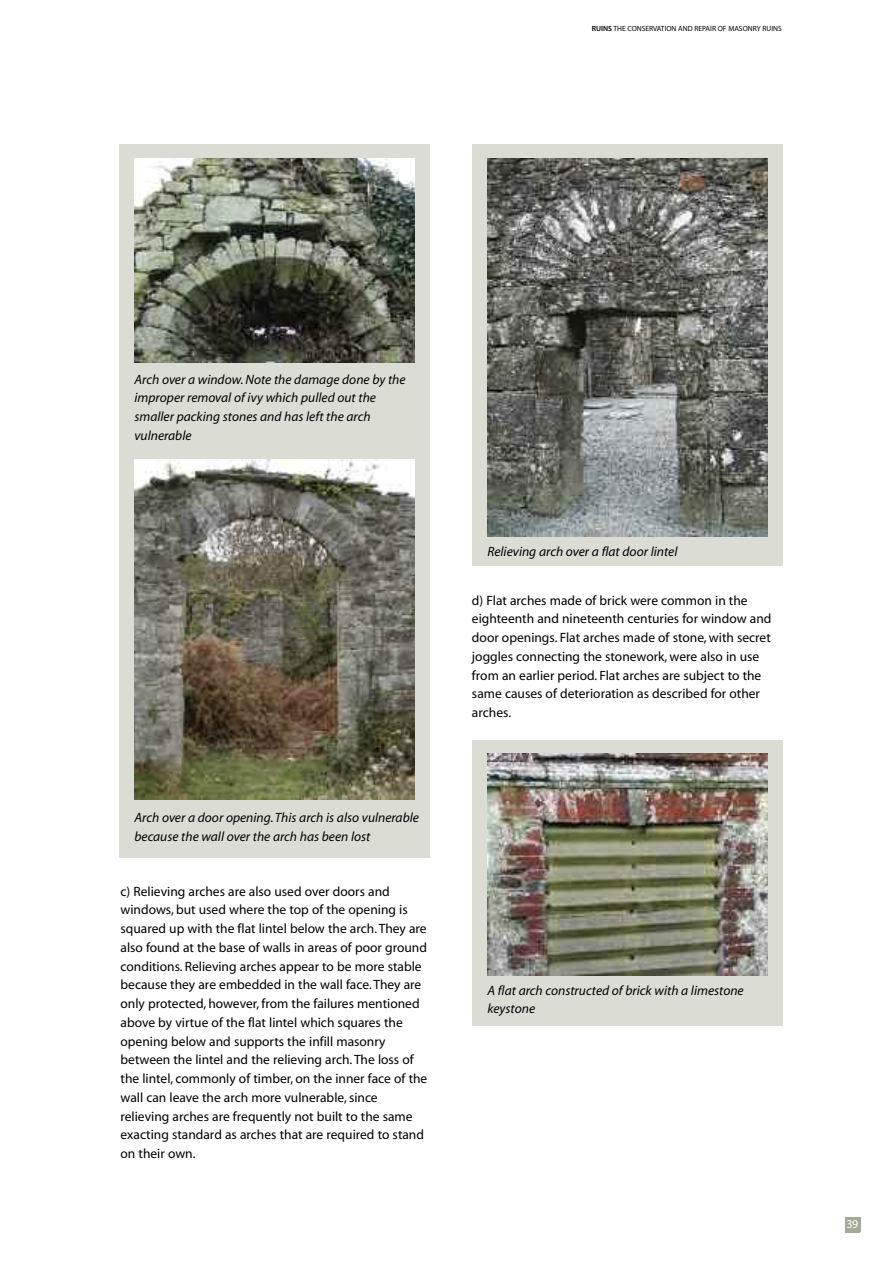
<style>
.page{position:relative;width:893px;height:1263px;background:#fff}
.page>*{position:absolute;margin:0;border:0;box-sizing:border-box;transform-origin:0 0}
.t1{font:13.5px/18.8px "Myriad MM.400.wt.600.wd";color:#000}
.t2{font:13.5px/18.8px "Myriad MM It.400.wt.600.wd";color:#000}
.t3{font:12px "Myriad MM.400.wt.600.wd";color:#fff}
.t4{font:7.5px "Myriad MM.400.wt.600.wd";color:#000}
.s1{font-family:"Myriad MM.565.wt.600.wd"}
</style>
<div class="page">
<div style="left:119px;top:145px;width:310px;height:713px;background:#dbddd5"></div>
<div style="left:845px;top:1217px;width:15px;height:15px;background:#a5aa97"></div>
<img style="left:134px;top:459px;width:281px;height:340px">
<div style="left:472px;top:145px;width:310px;height:421px;background:#dbddd5"></div>
<img style="left:487px;top:158px;width:281px;height:378px">
<div style="left:472px;top:740px;width:310px;height:285px;background:#dbddd5"></div>
<img style="left:487px;top:753px;width:281px;height:222px">
<img style="left:134px;top:158px;width:281px;height:205px">
<p class="t4" style="left:592px;top:26px;width:191px"><span class="s1">RUINS</span> THE CONSERVATION AND REPAIR OF MASONRY RUINS</p>
<p class="t2" style="left:134px;top:371px;width:273px">Arch over a window.Note the damage done by the improper removal of ivy which pulled out the smaller packing stones and has left the arch vulnerable</p>
<p class="t2" style="left:134px;top:809px;width:286px">Arch over a door opening.This arch is also vulnerable because the wall over the arch has been lost</p>
<p class="t1" style="left:121px;top:883px;width:308px">c) Relieving arches are also used over doors and windows, but used where the top of the opening is squared up with the flat lintel below the arch.They are also found at the base of walls in areas of poor ground conditions. Relieving arches appear to be more stable because they are embedded in the wall face.They are only protected, however, from the failures mentioned above by virtue of the flat lintel which squares the opening below and supports the infill masonry between the lintel and the relieving arch.The loss of the lintel, commonly of timber, on the inner face of the wall can leave the arch more vulnerable, since relieving arches are frequently not built to the same exacting standard as arches that are required to stand on their own.</p>
<p class="t2" style="left:487px;top:543px;width:192px">Relieving arch over a flat door lintel</p>
<p class="t1" style="left:472px;top:592px;width:301px">d) Flat arches made of brick were common in the eighteenth and nineteenth centuries for window and door openings. Flat arches made of stone, with secret joggles connecting the stonework, were also in use from an earlier period. Flat arches are subject to the same causes of deterioration as described for other arches.</p>
<p class="t2" style="left:487px;top:982px;width:258px">A flat arch constructed of brick with a limestone keystone</p>
<p class="t3" style="left:846px;top:1220px;width:13px">39</p>
</div>
